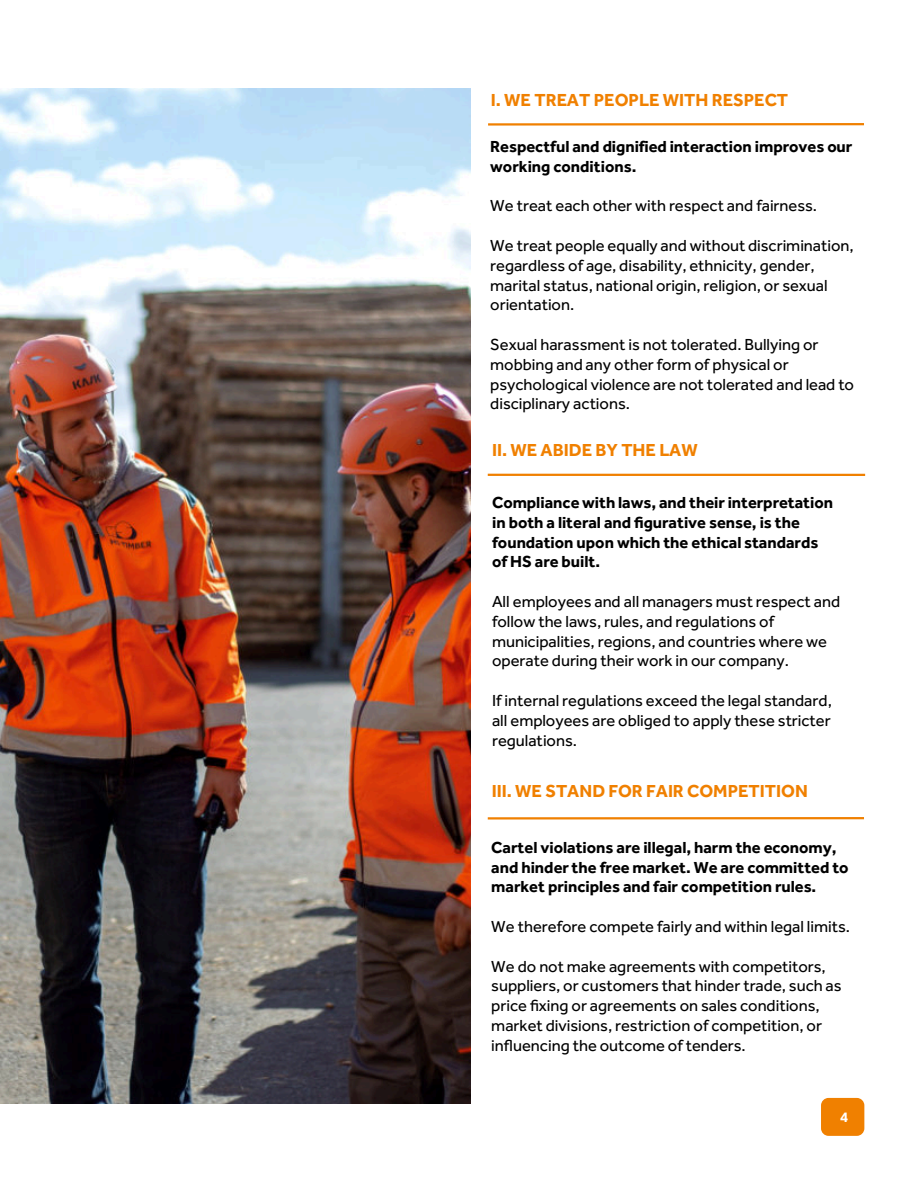
<style>
.page{position:relative;width:918px;height:1188px;background:#fff}
.page>*{position:absolute;margin:0;border:0;box-sizing:border-box;transform-origin:0 0}
.t1{font:700 18px "Effra";color:#f08000}
.t2{font:16.65px "Effra";letter-spacing:-.005em;color:#000}
.t3{font:16.5px "Effra";color:#000}
.t4{font:700 16.5px "Effra";color:#000}
.t5{font:700 15px "Effra";color:#fff}
</style>
<div class="page">
<div style="left:821px;top:1098px;width:43px;height:38px;background:#f08000;border:4px solid #f08000;border-radius:6px"></div>
<hr style="left:488px;top:123px;width:376px;height:3px;background:#f08000">
<hr style="left:488px;top:474px;width:377px;height:2px;background:#f08000">
<hr style="left:488px;top:817px;width:376px;height:3px;background:#f08000">
<img style="left:0;top:88px;width:470px;height:1016px">
<p class="t1" style="left:491px;top:94px;width:299px">I. WE TREAT PEOPLE WITH RESPECT</p>
<p class="t4" style="left:490px;top:141px;width:364px">Respectful and dignified interaction improves our</p>
<p class="t4" style="left:490px;top:161px;width:148px">working conditions.</p>
<p class="t3" style="left:490px;top:200px;width:328px">We treat each other with respect and fairness.</p>
<p class="t3" style="left:490px;top:240px;width:365px">We treat people equally and without discrimination,</p>
<p class="t3" style="left:490px;top:260px;width:326px">regardless of age, disability, ethnicity, gender,</p>
<p class="t3" style="left:490px;top:280px;width:339px">marital status, national origin, religion, or sexual</p>
<p class="t3" style="left:490px;top:299px;width:86px">orientation.</p>
<p class="t3" style="left:490px;top:339px;width:330px">Sexual harassment is not tolerated. Bullying or</p>
<p class="t3" style="left:490px;top:359px;width:300px">mobbing and any other form of physical or</p>
<p class="t2" style="left:490px;top:378px;width:365px">psychological violence are not tolerated and lead to</p>
<p class="t3" style="left:490px;top:398px;width:141px">disciplinary actions.</p>
<p class="t1" style="left:492px;top:444px;width:207px">II. WE ABIDE BY THE LAW</p>
<p class="t4" style="left:492px;top:497px;width:343px">Compliance with laws, and their interpretation</p>
<p class="t4" style="left:492px;top:517px;width:309px">in both a literal and figurative sense, is the</p>
<p class="t4" style="left:492px;top:537px;width:328px">foundation upon which the ethical standards</p>
<p class="t4" style="left:492px;top:556px;width:110px">of HS are built.</p>
<p class="t3" style="left:492px;top:596px;width:350px">All employees and all managers must respect and</p>
<p class="t3" style="left:492px;top:616px;width:284px">follow the laws, rules, and regulations of</p>
<p class="t2" style="left:492px;top:636px;width:336px">municipalities, regions, and countries where we</p>
<p class="t3" style="left:492px;top:655px;width:299px">operate during their work in our company.</p>
<p class="t3" style="left:492px;top:695px;width:341px">If internal regulations exceed the legal standard,</p>
<p class="t3" style="left:492px;top:715px;width:340px">all employees are obliged to apply these stricter</p>
<p class="t3" style="left:492px;top:735px;width:87px">regulations.</p>
<p class="t1" style="left:492px;top:785px;width:318px">III. WE STAND FOR FAIR COMPETITION</p>
<p class="t4" style="left:491px;top:842px;width:347px">Cartel violations are illegal, harm the economy,</p>
<p class="t4" style="left:491px;top:862px;width:359px">and hinder the free market. We are committed to</p>
<p class="t4" style="left:491px;top:881px;width:327px">market principles and fair competition rules.</p>
<p class="t3" style="left:491px;top:921px;width:360px">We therefore compete fairly and within legal limits.</p>
<p class="t3" style="left:491px;top:961px;width:336px">We do not make agreements with competitors,</p>
<p class="t3" style="left:491px;top:980px;width:352px">suppliers, or customers that hinder trade, such as</p>
<p class="t3" style="left:491px;top:1000px;width:330px">price fixing or agreements on sales conditions,</p>
<p class="t3" style="left:491px;top:1020px;width:332px">market divisions, restriction of competition, or</p>
<p class="t3" style="left:491px;top:1040px;width:256px">influencing the outcome of tenders.</p>
<p class="t5" style="left:840px;top:1112px;width:10px">4</p>
</div>
